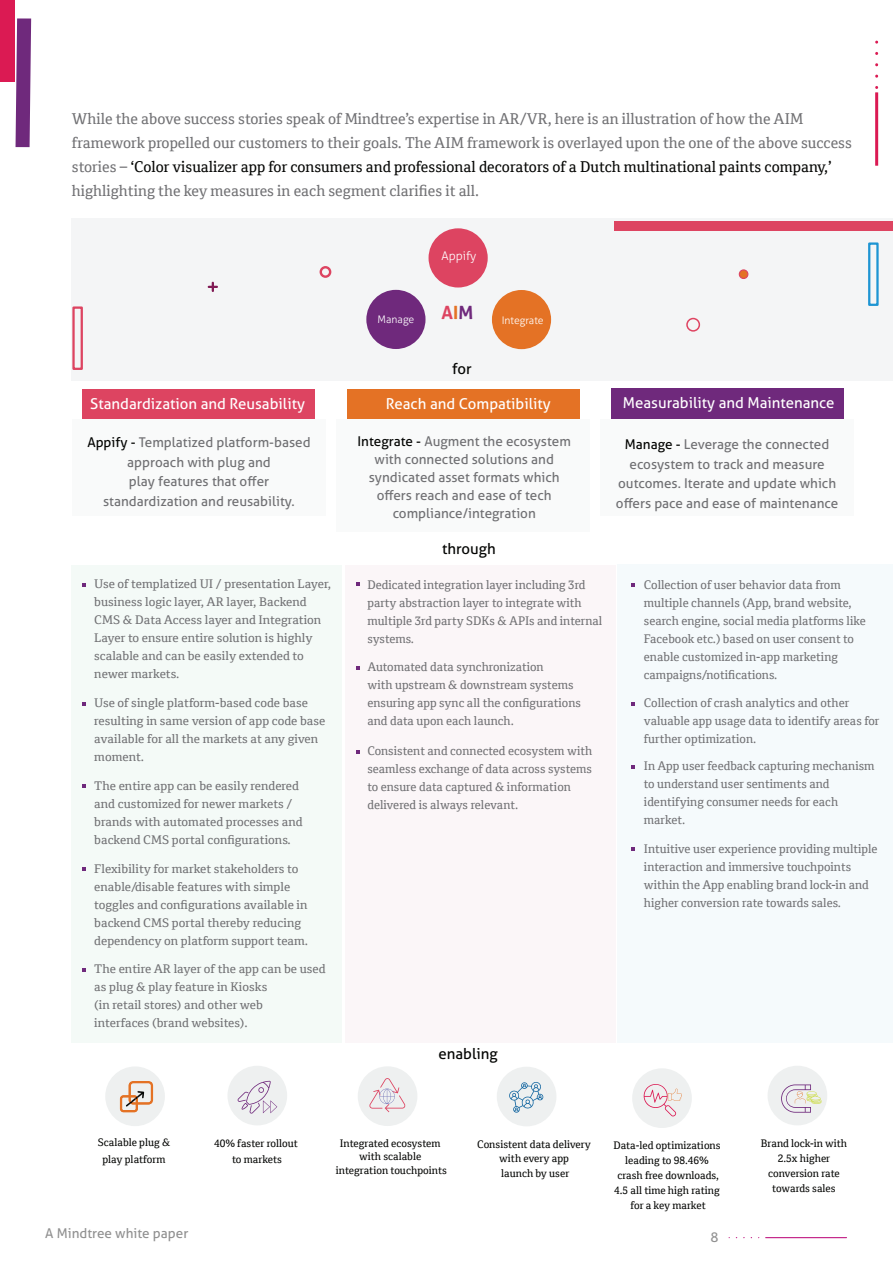
<style>
.page{position:relative;width:893px;height:1263px;background:#fff}
.page>*{position:absolute;margin:0;border:0;box-sizing:border-box;transform-origin:0 0}
.t1{font:700 18.3px "Aller Typo";color:#dd4461}
.t2{font:15px/24px "Cordale";color:#707073}
.t3{font:15px "Aller Typo";color:#fff}
.t4{font:15px "Aller Typo";color:#040503}
.t5{font:13.5px/19.5px "Aller Typo";color:#707073;text-align:center}
.t6{font:13.5px "Aller Typo";color:#919191}
.t7{font:12px/18px "Cordale";color:#707073}
.t8{font:300 12px "Aller Typo";color:#fff}
.t9{font:10.5px/15px "Cordale";color:#040503;text-align:center}
.t10{font:300 10.5px "Aller Typo";color:#fff}
.s1{color:#040503}
.s2{color:#e47225}
.s3{color:#6f297c}
</style>
<div class="page">
<hr style="left:766px;top:1237px;width:80px;height:1px;background:#c11b83">
<div style="left:72px;top:218px;width:821px;height:163px;background:#f4f5f6"></div>
<div style="left:429px;top:228px;width:59px;height:59px;background:#dd4461;border-radius:50%"></div>
<div style="left:492px;top:290px;width:59px;height:59px;background:#e47225;border-radius:50%"></div>
<div style="left:366px;top:290px;width:59px;height:59px;background:#6f297c;border-radius:50%"></div>
<div style="left:83px;top:390px;width:232px;height:30px;background:#dd4461"></div>
<div style="left:347px;top:390px;width:232px;height:30px;background:#e47225"></div>
<div style="left:611px;top:389px;width:232px;height:30px;background:#6f297c"></div>
<div style="left:72px;top:419px;width:254px;height:97px;background:#f9fafa"></div>
<div style="left:600px;top:419px;width:254px;height:97px;background:#f9fafa"></div>
<div style="left:336px;top:419px;width:254px;height:113px;background:#f9fafa"></div>
<div style="left:72px;top:565px;width:270px;height:477px;background:#f4faf7"></div>
<div style="left:345px;top:565px;width:270px;height:477px;background:#fbf6f8"></div>
<div style="left:617px;top:565px;width:276px;height:477px;background:#f5fafc"></div>
<div style="left:613px;top:221px;width:280px;height:9px;background:#dd4461"></div>
<svg style="left:83px;top:583px;width:3px;height:4px"></svg>
<svg style="left:83px;top:784px;width:3px;height:4px"></svg>
<svg style="left:83px;top:968px;width:3px;height:4px"></svg>
<svg style="left:632px;top:583px;width:3px;height:4px"></svg>
<svg style="left:632px;top:847px;width:3px;height:4px"></svg>
<div style="left:227px;top:1066px;width:60px;height:59px;background:#eef0f0;border-radius:50%"></div>
<svg style="left:237px;top:1080px;width:40px;height:34px"></svg>
<div style="left:358px;top:1066px;width:59px;height:60px;background:#eef0f0;border-radius:50%"></div>
<svg style="left:369px;top:1078px;width:36px;height:34px"></svg>
<div style="left:497px;top:1067px;width:59px;height:59px;background:#eef0f0;border-radius:50%"></div>
<svg style="left:509px;top:1082px;width:35px;height:31px"></svg>
<div style="left:632px;top:1068px;width:60px;height:60px;background:#eef0f0;border-radius:50%"></div>
<svg style="left:643px;top:1084px;width:39px;height:32px"></svg>
<div style="left:768px;top:1066px;width:59px;height:59px;background:#eef0f0;border-radius:50%"></div>
<svg style="left:781px;top:1084px;width:40px;height:29px"></svg>
<div style="left:105px;top:1066px;width:60px;height:60px;background:#eef0f0;border-radius:50%"></div>
<svg style="left:130px;top:1081px;width:23px;height:22px"></svg>
<img style="left:119px;top:1084px;width:32px;height:29px">
<img style="left:129px;top:1082px;width:23px;height:22px">
<img style="left:120px;top:1095px;width:18px;height:17px">
<div style="left:320px;top:266px;width:11px;height:12px;border:2px solid #dd4461;border-radius:50%"></div>
<svg style="left:209px;top:283px;width:8px;height:8px"></svg>
<div style="left:72px;top:306px;width:11px;height:64px;border:2px solid #dd4461"></div>
<div style="left:868px;top:242px;width:11px;height:64px;border:2px solid #1e95d3"></div>
<div style="left:739px;top:269px;width:9px;height:10px;background:#e37225;border:1px solid #dd4461;border-radius:50%"></div>
<div style="left:686px;top:318px;width:14px;height:14px;border:2px solid #df4462;border-radius:50%"></div>
<svg style="left:16px;top:18px;width:15px;height:129px;background:#793885"></svg>
<div style="left:0;top:0;width:14px;height:81px;background:#db1a53"></div>
<hr style="left:875px;top:92px;width:3px;height:74px;background:#db1a53">
<svg style="left:875px;top:42px;width:3px;height:34px"></svg>
<p class="t2" style="left:72px;top:107px;width:782px">While the above success stories speak of Mindtree’s expertise in AR/VR, here is an illustration of how the AIM framework propelled our customers to their goals. The AIM framework is overlayed upon the one of the above success stories – <span class="s1">‘Color visualizer app for consumers and professional decorators of a Dutch multinational paints company,’ </span>highlighting the key measures in each segment clarifies it all.</p>
<p class="t10" style="left:378px;top:313px;width:38px">Manage</p>
<p class="t8" style="left:441px;top:249px;width:37px">Appify</p>
<h1 class="t1" style="left:442px;top:302px;width:33px">A<span class="s2">I</span><span class="s3">M</span></h1>
<p class="t4" style="left:452px;top:359px;width:21px">for</p>
<p class="t10" style="left:502px;top:314px;width:44px">Integrate</p>
<p class="t3" style="left:90px;top:395px;width:216px">Standardization and Reusability</p>
<p class="t3" style="left:386px;top:395px;width:167px">Reach and Compatibility</p>
<p class="t3" style="left:623px;top:394px;width:213px">Measurability and Maintenance</p>
<p class="t5" style="left:87px;top:433px;width:225px"><span class="s1">Appify -</span> Templatized platform-based approach with plug and<br>play features that offer standardization and reusability.</p>
<p class="t5" style="left:616px;top:434px;width:224px"><span class="s1">Manage -</span> Leverage the connected ecosystem to track and measure outcomes. Iterate and update which offers pace and ease of maintenance</p>
<p class="t5" style="left:358px;top:432px;width:215px;line-height:18px"><span class="s1">Integrate -</span> Augment the ecosystem with connected solutions and syndicated asset formats which offers reach and ease of tech compliance/integration</p>
<p class="t7" style="left:94px;top:575px;width:238px">Use of templatized UI / presentation Layer, business logic layer, AR layer, Backend CMS &amp; Data Access layer and Integration Layer to ensure entire solution is highly scalable and can be easily extended to newer markets.</p>
<p class="t7" style="left:94px;top:694px;width:233px">Use of single platform-based code base resulting in same version of app code base available for all the markets at any given moment.</p>
<p class="t7" style="left:94px;top:777px;width:210px">The entire app can be easily rendered and customized for newer markets / brands with automated processes and backend CMS portal configurations.</p>
<p class="t7" style="left:94px;top:860px;width:215px">Flexibility for market stakeholders to enable/disable features with simple toggles and configurations available in backend CMS portal thereby reducing dependency on platform support team.</p>
<p class="t7" style="left:94px;top:960px;width:233px">The entire AR layer of the app can be used as plug &amp; play feature in Kiosks<br>(in retail stores) and other web<br>interfaces (brand websites).</p>
<p class="t4" style="left:442px;top:540px;width:55px">through</p>
<p class="t7" style="left:367px;top:576px;width:236px">Dedicated integration layer including 3rd party abstraction layer to integrate with multiple 3rd party SDKs &amp; APIs and internal systems.</p>
<p class="t7" style="left:367px;top:658px;width:215px">Automated data synchronization<br>with upstream &amp; downstream systems ensuring app sync all the configurations and data upon each launch.</p>
<p class="t7" style="left:367px;top:742px;width:226px">Consistent and connected ecosystem with seamless exchange of data across systems to ensure data captured &amp; information delivered is always relevant.</p>
<p class="t4" style="left:438px;top:1045px;width:61px">enabling</p>
<p class="t7" style="left:644px;top:576px;width:223px">Collection of user behavior data from multiple channels (App, brand website, search engine, social media platforms like Facebook etc.) based on user consent to enable customized in-app marketing campaigns/notifications.</p>
<p class="t7" style="left:644px;top:694px;width:237px">Collection of crash analytics and other valuable app usage data to identify areas for further optimization.</p>
<p class="t7" style="left:644px;top:757px;width:232px">In App user feedback capturing mechanism to understand user sentiments and identifying consumer needs for each market.</p>
<p class="t7" style="left:644px;top:840px;width:235px">Intuitive user experience providing multiple interaction and immersive touchpoints within the App enabling brand lock-in and higher conversion rate towards sales.</p>
<p class="t9" style="left:98px;top:1134px;width:74px;line-height:16.5px">Scalable plug &amp; play platform</p>
<p class="t9" style="left:214px;top:1135px;width:85px;line-height:16.5px">40% faster rollout to markets</p>
<p class="t9" style="left:336px;top:1136px;width:113px;line-height:13.5px">Integrated ecosystem with scalable integration touchpoints</p>
<p class="t9" style="left:477px;top:1138px;width:115px;line-height:13.5px">Consistent data delivery with every app</p>
<p class="t9" style="left:501px;top:1165px;width:70px">launch by user</p>
<p class="t9" style="left:613px;top:1138px;width:109px">Data-led optimizations leading to 98.46% crash free downloads,<br>4.5 all time high rating for a key market</p>
<p class="t9" style="left:761px;top:1136px;width:88px">Brand lock-in with<br>2.5x higher conversion rate towards sales</p>
<p class="t6" style="left:45px;top:1225px;width:145px">A Mindtree white paper</p>
<p class="t6" style="left:711px;top:1229px;width:10px">8</p>
</div>
